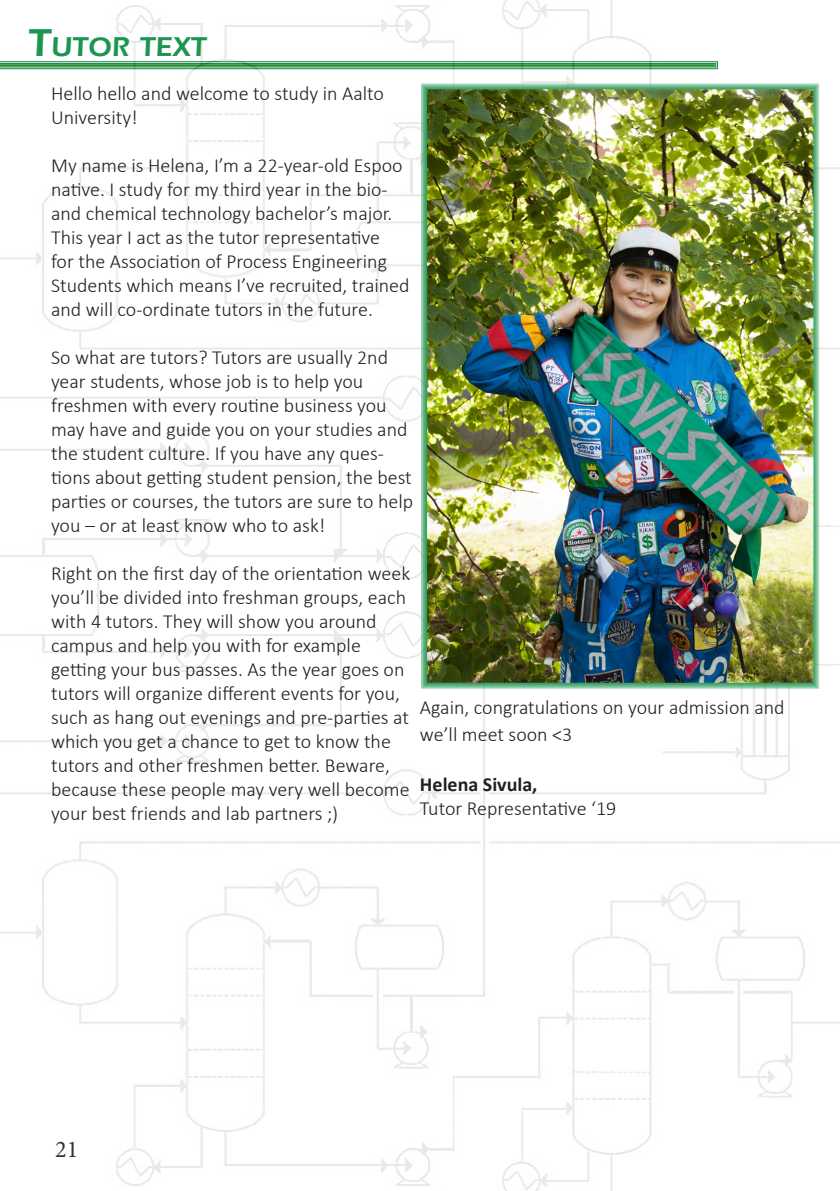
<style>
.page{position:relative;width:840px;height:1191px;background:#fff}
.page>*{position:absolute;margin:0;border:0;box-sizing:border-box;transform-origin:0 0}
.t1{font:600 28px "Eras ITC";color:#1c9550}
.t2{font:24px "Minion Pro";color:#231f20}
.t3{font:300 20px/24px "Calibri";color:#231f20}
.t4{font:700 20px "Calibri";color:#231f20}
.s1{font-size:40px}
</style>
<div class="page">
<img style="left:0;top:0;width:839px;height:1191px">
<img style="left:428px;top:90px;width:384px;height:592px">
<div style="left:421px;top:83px;width:398px;height:606px;border:6px solid #1c9550"></div>
<p class="t1" style="left:28px;top:31px;width:180px"><span class="s1">T</span>UTOR TEXT</p>
<p class="t3" style="left:51px;top:81px;width:334px">Hello hello and welcome to study in Aalto<br>University!</p>
<p class="t3" style="left:51px;top:153px;width:360px">My name is Helena, I’m a 22-year-old Espoo native. I study for my third year in the bio&shy;and chemical technology bachelor’s major.<br>This year I act as the tutor representative<br>for the Association of Process Engineering Students which means I’ve recruited, trained and will co-ordinate tutors in the future.</p>
<p class="t3" style="left:51px;top:345px;width:363px">So what are tutors? Tutors are usually 2nd year students, whose job is to help you freshmen with every routine business you may have and guide you on your studies and the student culture. If you have any ques&shy;tions about getting student pension, the best parties or courses, the tutors are sure to help you – or at least know who to ask!</p>
<p class="t3" style="left:51px;top:561px;width:360px">Right on the first day of the orientation week you’ll be divided into freshman groups, each with 4 tutors. They will show you around campus and help you with for example getting your bus passes. As the year goes on tutors will organize different events for you, such as hang out evenings and pre-parties at which you get a chance to get to know the tutors and other freshmen better. Beware, because these people may very well become your best friends and lab partners ;)</p>
<p class="t3" style="left:420px;top:694px;width:366px;line-height:26.4px">Again, congratulations on your admission and we’ll meet soon &lt;3</p>
<p class="t4" style="left:420px;top:770px;width:119px">Helena Sivula,</p>
<p class="t3" style="left:420px;top:796px;width:198px">Tutor Representative ‘19</p>
<p class="t2" style="left:55px;top:1133px;width:25px">21</p>
</div>
